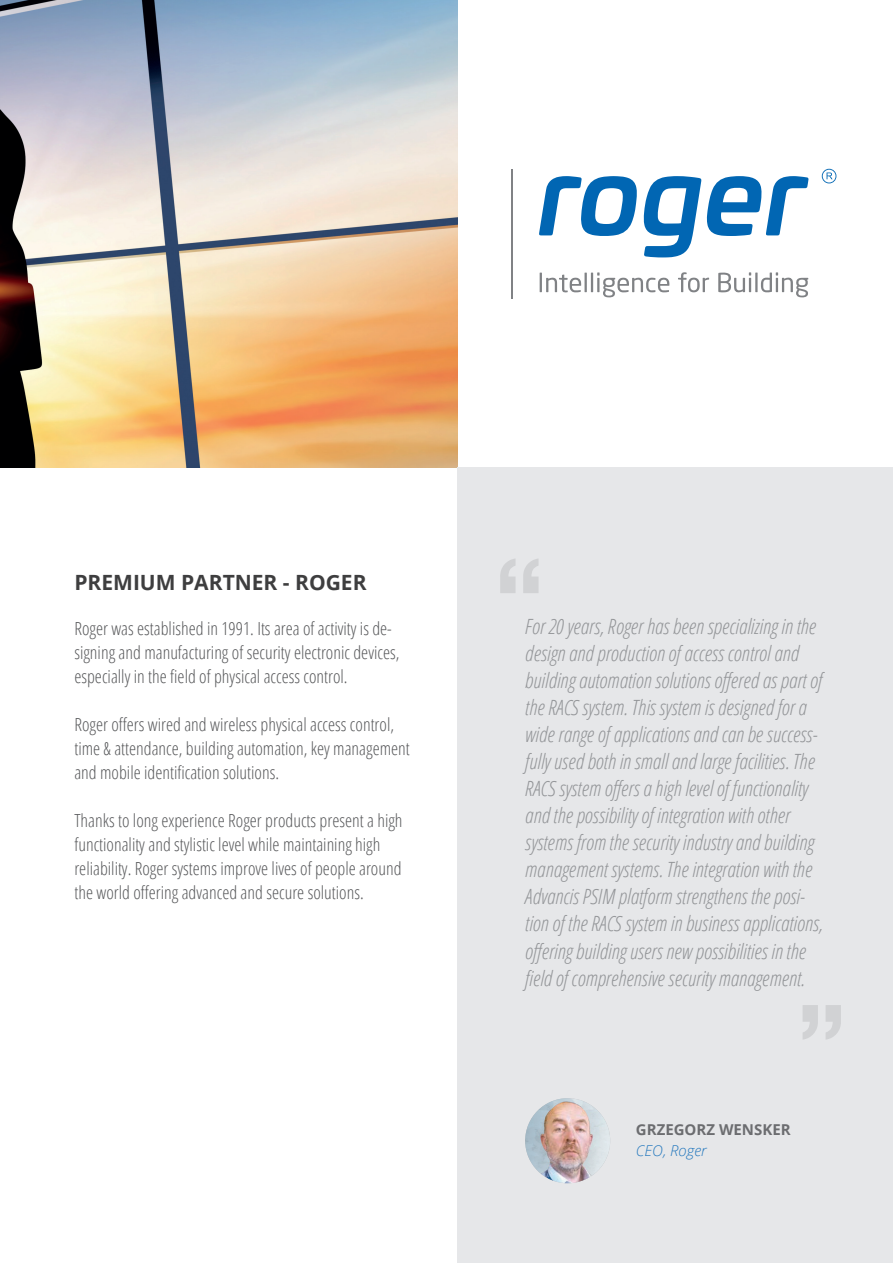
<style>
.page{position:relative;width:893px;height:1263px;background:#fff}
.page>*{position:absolute;margin:0;border:0;box-sizing:border-box;transform-origin:0 0}
.t1{font:italic 300 condensed 21px/27px "Open Sans";color:#939598}
.t2{font:700 21px "Open Sans";color:#3e3e3f}
.t3{font:300 condensed 18px/24px "Open Sans";color:#57585a}
.t4{font:700 15px "Open Sans";color:#6c6d70}
.t5{font:italic 300 15px "Open Sans";color:#2679be}
</style>
<div class="page">
<img style="left:0;top:0;width:457px;height:468px">
<div style="left:457px;top:468px;width:436px;height:795px;background:#e6e7e9"></div>
<img style="left:525px;top:1098px;width:85px;height:85px;border-radius:43px">
<svg style="left:803px;top:1005px;width:38px;height:35px"></svg>
<svg style="left:500px;top:559px;width:38px;height:34px"></svg>
<hr style="left:511px;top:169px;width:2px;height:130px;background:#808285">
<svg style="left:678px;top:272px;width:31px;height:20px"></svg>
<svg style="left:718px;top:272px;width:90px;height:25px"></svg>
<svg style="left:540px;top:272px;width:129px;height:25px"></svg>
<svg style="left:822px;top:169px;width:14px;height:14px"></svg>
<svg style="left:539px;top:176px;width:98px;height:60px"></svg>
<svg style="left:643px;top:176px;width:166px;height:81px"></svg>
<p class="t2" style="left:74px;top:568px;width:294px">PREMIUM PARTNER - ROGER</p>
<p class="t3" style="left:74px;top:616px;width:327px">Roger was established in 1991. Its area of activity is de&shy;signing and manufacturing of security electronic devices, especially in the field of physical access control.</p>
<p class="t3" style="left:74px;top:712px;width:337px">Roger offers wired and wireless physical access control, time &amp; attendance, building automation, key management and mobile identification solutions.</p>
<p class="t3" style="left:74px;top:808px;width:330px">Thanks to long experience Roger products present a high functionality and stylistic level while maintaining high reliability. Roger systems improve lives of people around the world offering advanced and secure solutions.</p>
<p class="t1" style="left:525px;top:612px;width:299px">For 20 years, Roger has been specializing in the design and production of access control and building automation solutions offered as part of the RACS system. This system is designed for a wide range of applications and can be success&shy;fully used both in small and large facilities. The RACS system offers a high level of functionality and the possibility of integration with other systems from the security industry and building management systems. The integration with the Advancis PSIM platform strengthens the posi&shy;tion of the RACS system in business applications, offering building users new possibilities in the field of comprehensive security management.</p>
<p class="t4" style="left:636px;top:1119px;width:156px">GRZEGORZ WENSKER</p>
<p class="t5" style="left:636px;top:1140px;width:72px">CEO, Roger</p>
</div>
